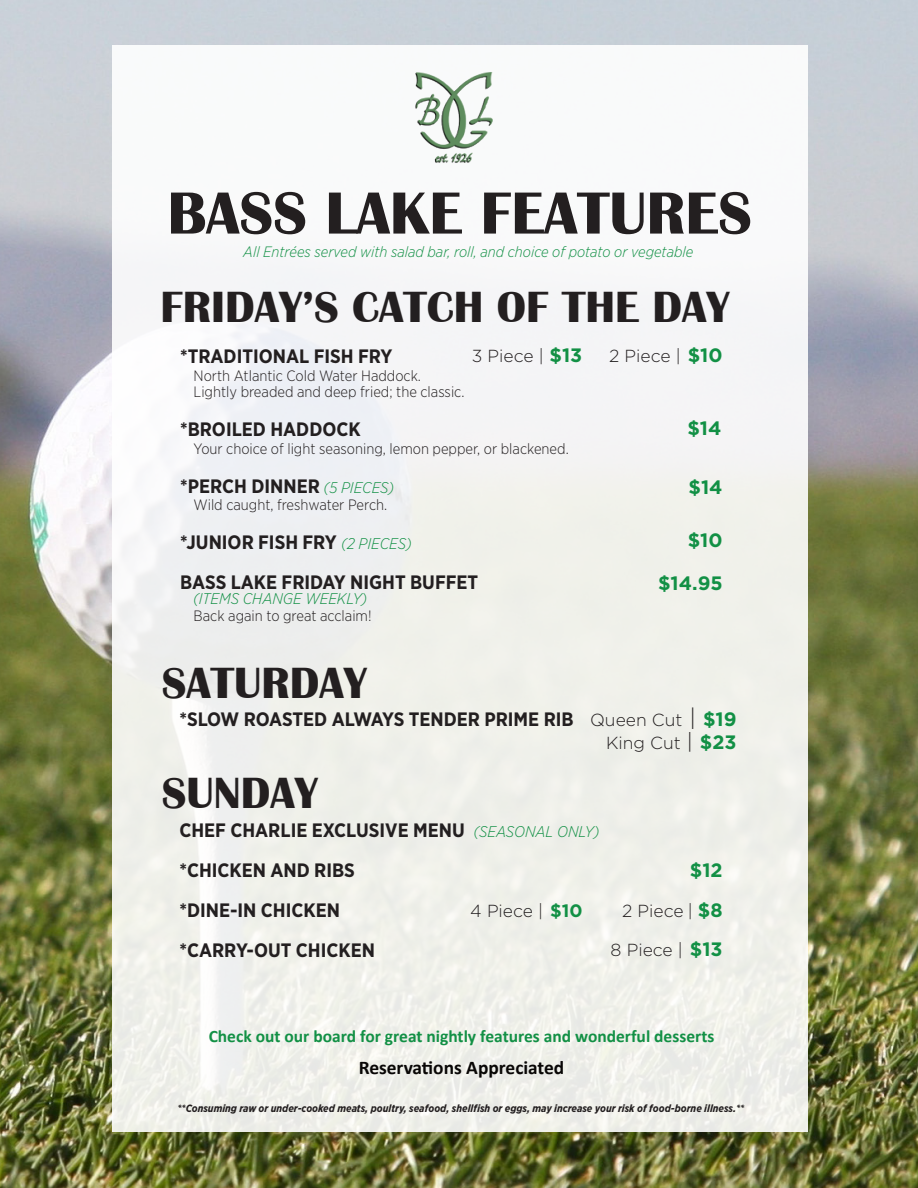
<style>
.page{position:relative;width:918px;height:1188px;background:#fff}
.page>*{position:absolute;margin:0;border:0;box-sizing:border-box;transform-origin:0 0}
.t1{font:700 61.5px "Britannic";color:#231f20}
.Food_category{font:700 45px "Britannic";color:#231f20}
.food_name{font:700 19.35px "Gotham Narrow";color:#231f20}
.t2{font:700 19.35px "Calibri";color:#090706}
.t3{font:700 19.35px "Gotham";color:#129045}
.t4{font:300 17.4px/23.2px "Gotham";color:#231f20;text-align:right}
.t5{font:700 17.4px "Calibri";color:#129045}
.food_name-2{font:italic 300 15.45px "Gotham Narrow";color:#129045}
.description{font:300 15px/16.5px "Gotham Narrow";color:#231f20}
.description-2{font:italic 300 15px "Gotham Narrow";color:#129045}
.t6{font:italic 700 10.5px "Gotham Narrow";color:#231f20}
.s1{font-weight:700;font-size:19.35px;color:#129045}
.s2{font-weight:300;font-style:italic;font-size:15.45px;color:#129045}
.s3{font-size:23.25px}
.s4{font-size:21.3px}
.s5{font-weight:700;font-size:18px;color:#129045}
</style>
<div class="page">
<img style="left:0;top:0;width:918px;height:1188px">
<div style="left:112px;top:45px;width:695px;height:1087px;background:#f1f2ef"></div>
<img style="left:401px;top:72px;width:101px;height:92px">
<p class="t1" style="left:168px;top:178px;width:586px">BASS LAKE FEATURES</p>
<p class="description-2" style="left:243px;top:242px;width:452px">All Entrées served with salad bar, roll, and choice of potato or vegetable</p>
<p class="Food_category" style="left:160px;top:282px;width:571px">FRIDAY’S CATCH OF THE DAY</p>
<p class="t4" style="left:472px;top:344px;width:112px">3 Piece | <span class="s1">$13</span></p>
<p class="t4" style="left:609px;top:344px;width:115px">2 Piece | <span class="s1">$10</span></p>
<p class="food_name" style="left:180px;top:344px;width:214px">*TRADITIONAL FISH FRY</p>
<p class="description" style="left:194px;top:367px;width:272px">North Atlantic Cold Water Haddock.<br>Lightly breaded and deep fried; the classic.</p>
<p class="food_name" style="left:180px;top:417px;width:182px">*BROILED HADDOCK</p>
<p class="description" style="left:194px;top:440px;width:377px">Your choice of light seasoning, lemon pepper, or blackened.</p>
<p class="food_name" style="left:180px;top:473px;width:216px">*PERCH DINNER <span class="s2">(5 PIECES)</span></p>
<p class="description" style="left:194px;top:496px;width:195px">Wild caught, freshwater Perch.</p>
<p class="food_name" style="left:180px;top:530px;width:233px">*JUNIOR FISH FRY <span class="s2">(2 PIECES)</span></p>
<p class="food_name" style="left:180px;top:570px;width:300px">BASS LAKE FRIDAY NIGHT BUFFET</p>
<p class="food_name-2" style="left:193px;top:589px;width:176px">(ITEMS CHANGE WEEKLY)</p>
<p class="description" style="left:194px;top:607px;width:180px">Back again to great acclaim!</p>
<p class="t3" style="left:687px;top:416px;width:36px">$14</p>
<p class="t3" style="left:689px;top:474px;width:36px">$14</p>
<p class="t3" style="left:688px;top:527px;width:36px">$10</p>
<p class="t3" style="left:658px;top:570px;width:66px">$14.95</p>
<p class="Food_category" style="left:162px;top:658px;width:206px">SATURDAY</p>
<p class="food_name" style="left:179px;top:707px;width:396px">*SLOW ROASTED ALWAYS TENDER PRIME RIB</p>
<p class="Food_category" style="left:162px;top:767px;width:157px">SUNDAY</p>
<p class="t4" style="left:590px;top:708px;width:148px">Queen Cut <span class="s3">|</span> <span class="s1">$19<br></span>King Cut <span class="s4">|</span> <span class="s1">$23</span></p>
<p class="food_name" style="left:179px;top:818px;width:422px">CHEF CHARLIE EXCLUSIVE MENU <span class="s2">(SEASONAL ONLY)</span></p>
<p class="food_name" style="left:179px;top:858px;width:177px">*CHICKEN AND RIBS</p>
<p class="food_name" style="left:179px;top:898px;width:162px">*DINE-IN CHICKEN</p>
<p class="food_name" style="left:179px;top:938px;width:197px">*CARRY-OUT CHICKEN</p>
<p class="t3" style="left:690px;top:857px;width:34px">$12</p>
<p class="t4" style="left:470px;top:899px;width:114px">4 Piece | <span class="s5">$10</span></p>
<p class="t4" style="left:622px;top:899px;width:102px">2 Piece | <span class="s1">$8</span></p>
<p class="t4" style="left:610px;top:937px;width:114px">8 Piece | <span class="s1">$13</span></p>
<p class="t5" style="left:209px;top:1026px;width:507px">Check out our board for great nightly features and wonderful desserts</p>
<p class="t2" style="left:359px;top:1055px;width:207px">Reservations Appreciated</p>
<p class="t6" style="left:178px;top:1101px;width:568px">**Consuming raw or under-cooked meats, poultry, seafood, shellfish or eggs, may increase your risk of food-borne illness.**</p>
</div>
